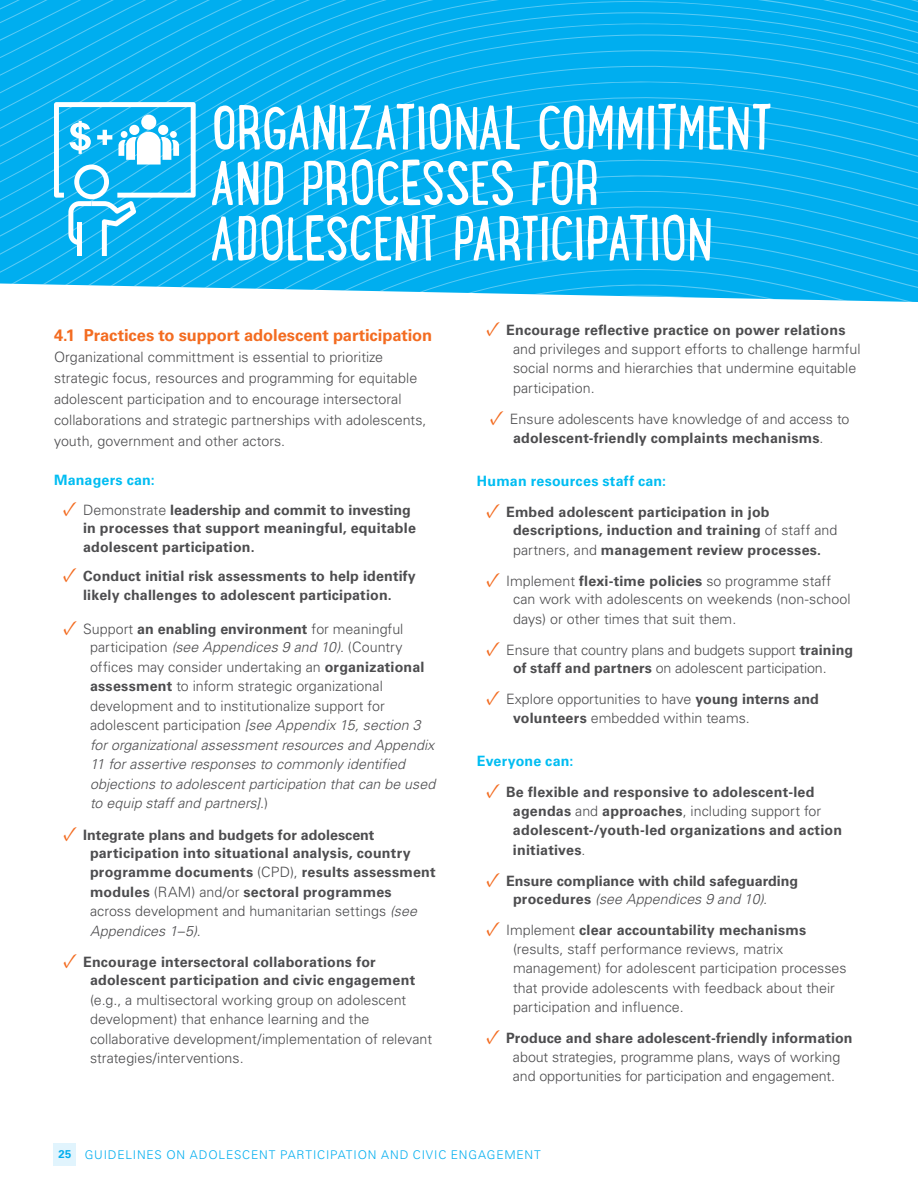
<style>
.page{position:relative;width:918px;height:1188px;background:#fff}
.page>*{position:absolute;margin:0;border:0;box-sizing:border-box;transform-origin:0 0}
.t1{font:55.5px/55.5px "Lunch Box";letter-spacing:-.025em;color:#fff}
.t2{font:700 16.5px "Univers LT Std";letter-spacing:-.005em;color:#f36c21}
.t3{font:300 14.25px/19.2px "Univers LT Pro 45";color:#4d4d4f}
.t4{font:700 14.25px/19.4px "Univers LT Pro 65";letter-spacing:.01em;color:#4d4d4f}
.t5{font:italic 300 14.25px/19.4px "Univers LT Pro 45";letter-spacing:.005em;color:#4d4d4f}
.t6{font:700 14.25px "Univers LT Pro 65";letter-spacing:.015em;color:#00bdf2}
.t7{font:300 12px "Univers LT Std";letter-spacing:.07em;color:#00aeef}
.s1{font-family:"Minion Pro";font-weight:400;font-size:21px;color:#f36c21}
.s2{font-family:"Univers LT Pro 45";font-weight:300}
.s3{font-family:"Minion Pro";font-weight:400;font-style:normal;font-size:21px;color:#f36c21}
.s4{font-style:normal}
.s5{font-family:"Univers LT Pro 65";font-weight:700;font-style:normal}
.s6{font-family:"Univers LT Pro 45";font-weight:300;font-style:italic}
.s7{font-family:"Univers LT Pro 65";font-weight:700}
.s8{font-family:"Univers LT Pro 65";font-weight:700;font-size:11.25px}
</style>
<div class="page">
<svg style="left:0;top:0;width:918px;height:8px;background:#07b0ef"></svg>
<svg style="left:0;top:8px;width:918px;height:15px;background:#07b0ef"></svg>
<svg style="left:0;top:23px;width:918px;height:15px;background:#07b0ef"></svg>
<svg style="left:0;top:38px;width:918px;height:16px;background:#06b0ef"></svg>
<svg style="left:0;top:54px;width:918px;height:15px;background:#06afef"></svg>
<svg style="left:0;top:69px;width:918px;height:15px;background:#06afef"></svg>
<svg style="left:0;top:84px;width:918px;height:16px;background:#05afef"></svg>
<svg style="left:0;top:102px;width:918px;height:200px;background:#18b5f0"></svg>
<div style="left:54px;top:1143px;width:22px;height:23px;background:#e1f4fd"></div>
<h2 class="t1" style="left:212px;top:97px;width:563px">ORGANIZATIONAL COMMITMENT<br>AND PROCESSES FOR<br>ADOLESCENT PARTICIPATION</h2>
<h3 class="t2" style="left:54px;top:325px;width:380px">4.1 Practices to support adolescent participation</h3>
<p class="t3" style="left:54px;top:346px;width:374px;line-height:21px">Organizational committment is essential to prioritize strategic focus, resources and programming for equitable adolescent participation and to encourage intersectoral collaborations and strategic partnerships with adolescents, youth, government and other actors.</p>
<p class="t6" style="left:54px;top:471px;width:102px">Managers can:</p>
<p class="t4" style="left:83px;top:500px;width:334px;line-height:18.8px;text-indent:-20px"><span class="s1">✓</span> <span class="s2">Demonstrate</span> leadership and commit to investing in processes that support meaningful, equitable adolescent participation.</p>
<p class="t4" style="left:63px;top:567px;width:354px;line-height:18.8px;text-align:center"><span class="s1">✓</span> Conduct initial risk assessments to help identify likely challenges to adolescent participation.</p>
<p class="t5" style="left:90px;top:619px;width:347px;text-indent:-27px"><span class="s3">✓</span> <span class="s4">Support</span> <span class="s5">an enabling environment</span> <span class="s4">for meaningful participation</span> (see Appendices 9 and 10)<span class="s4">. (Country offices may consider undertaking an</span> <span class="s5">organizational assessment</span> <span class="s4">to inform strategic organizational development and to institutionalize support for adolescent participation</span> [see Appendix 15, section 3 for organizational assessment resources and Appendix 11 for assertive responses to commonly identified objections to adolescent participation that can be used to equip staff and partners]<span class="s4">.)</span></p>
<p class="t4" style="left:90px;top:825px;width:347px;text-indent:-27px"><span class="s1">✓</span> Integrate plans and budgets for adolescent participation into situational analysis, country programme documents <span class="s2">(CPD),</span> results assessment modules <span class="s2">(RAM) and/or</span> sectoral programmes <span class="s2">across development and humanitarian settings</span> <span class="s6">(see Appendices 1–5)</span><span class="s2">.</span></p>
<p class="t3" style="left:90px;top:952px;width:344px;text-indent:-27px"><span class="s1">✓</span> <span class="s7">Encourage intersectoral collaborations for adolescent participation and civic engagement </span>(e.g., a multisectoral working group on adolescent development) that enhance learning and the collaborative development/implementation of relevant strategies/interventions.</p>
<p class="t3" style="left:513px;top:321px;width:349px;text-indent:-27px"><span class="s1">✓</span> <span class="s7">Encourage reflective practice on power relations </span>and privileges and support efforts to challenge harmful social norms and hierarchies that undermine equitable participation.</p>
<p class="t3" style="left:490px;top:409px;width:361px;line-height:18.8px;text-align:center"><span class="s1">✓</span> Ensure adolescents have knowledge of and access to <span class="s7">adolescent-friendly complaints mechanisms</span>.</p>
<p class="t6" style="left:477px;top:472px;width:191px">Human resources staff can:</p>
<p class="t4" style="left:513px;top:502px;width:326px;line-height:18.9px;text-indent:-27px"><span class="s1">✓</span> Embed adolescent participation in job descriptions, induction and training <span class="s2">of staff and partners, and</span> management review processes.</p>
<p class="t3" style="left:513px;top:571px;width:339px;text-indent:-27px"><span class="s1">✓</span> Implement <span class="s7">flexi-time policies</span> so programme staff can work with adolescents on weekends (non-school days) or other times that suit them.</p>
<p class="t3" style="left:486px;top:641px;width:369px;line-height:18.5px;text-align:center"><span class="s1">✓</span> Ensure that country plans and budgets support <span class="s7">training of staff and partners</span> on adolescent participation.</p>
<p class="t3" style="left:513px;top:690px;width:307px;line-height:18.5px;text-indent:-27px"><span class="s1">✓</span> Explore opportunities to have <span class="s7">young interns and volunteers</span> embedded within teams.</p>
<p class="t6" style="left:477px;top:753px;width:98px">Everyone can:</p>
<p class="t4" style="left:513px;top:783px;width:331px;text-indent:-27px"><span class="s1">✓</span> Be flexible and responsive to adolescent-led agendas <span class="s2">and</span> approaches<span class="s2">, including support for </span>adolescent-/youth-led organizations and action initiatives<span class="s2">.</span></p>
<p class="t4" style="left:486px;top:872px;width:314px;line-height:18.5px;text-align:center"><span class="s1">✓</span> Ensure compliance with child safeguarding procedures <span class="s6">(see Appendices 9 and 10).</span></p>
<p class="t3" style="left:513px;top:921px;width:335px;text-indent:-27px"><span class="s1">✓</span> Implement <span class="s7">clear accountability mechanisms </span>(results, staff performance reviews, matrix management) for adolescent participation processes that provide adolescents with feedback about their participation and influence.</p>
<p class="t3" style="left:513px;top:1029px;width:341px;text-indent:-27px"><span class="s1">✓</span> <span class="s7">Produce and share adolescent-friendly information </span>about strategies, programme plans, ways of working and opportunities for participation and engagement.</p>
<p class="t7" style="left:59px;top:1147px;width:484px"><span class="s8">25</span> GUIDELINES ON ADOLESCENT PARTICIPATION AND CIVIC ENGAGEMENT</p>
</div>
